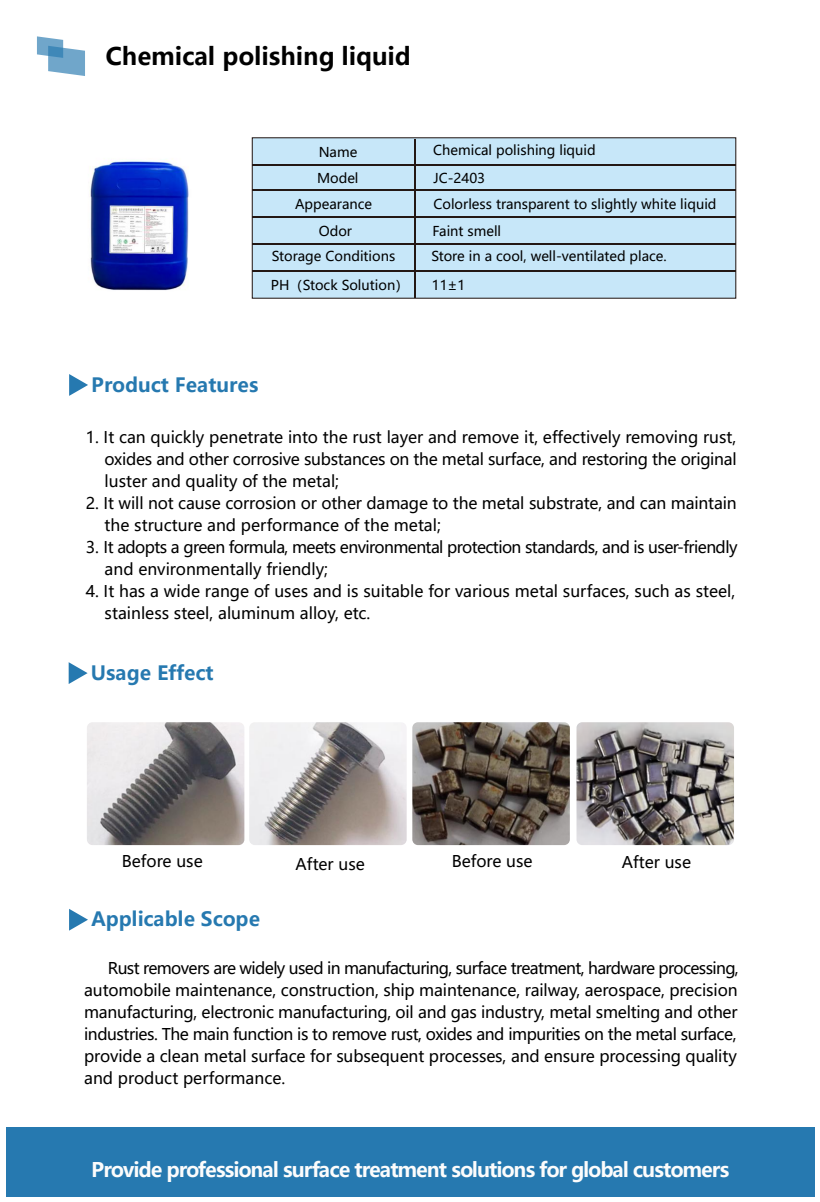
<style>
.page{position:relative;width:820px;height:1202px;background:#fff}
.page>*{position:absolute;margin:0;border:0;box-sizing:border-box;transform-origin:0 0}
.t1{font:700 24px "Microsoft Ya Hei";color:#000}
.t2{font:700 20px "Microsoft Ya Hei";letter-spacing:-.05em;color:#fcfcfc}
.t3{font:700 19.6px "Microsoft Ya Hei";color:#2679b0}
.t4{font:16px/22px "Microsoft Ya Hei";letter-spacing:-.01em;color:#000}
.t5{font:16px/22px "Microsoft Ya Hei";letter-spacing:-.035em;color:#000}
.t6{font:13.4px/26.8px "Microsoft Ya Hei";color:#000}
</style>
<div class="page">
<div style="left:252px;top:137px;width:484px;height:162px;background:#c7e7f9"></div>
<hr style="left:252px;top:164px;width:483px;height:1px;background:#231815">
<hr style="left:252px;top:189px;width:483px;height:1px;background:#231815">
<hr style="left:252px;top:216px;width:483px;height:1px;background:#231815">
<hr style="left:252px;top:243px;width:483px;height:1px;background:#231815">
<hr style="left:414px;top:139px;width:1px;height:159px;background:#231815">
<svg style="left:69px;top:374px;width:19px;height:22px"></svg>
<svg style="left:69px;top:909px;width:19px;height:22px"></svg>
<svg style="left:69px;top:662px;width:19px;height:22px"></svg>
<hr style="left:252px;top:270px;width:483px;height:2px;background:#231815">
<div style="left:6px;top:1127px;width:808px;height:70px;background:#2679b0"></div>
<svg style="left:37px;top:36px;width:48px;height:40px"></svg>
<img style="left:90px;top:161px;width:99px;height:129px">
<img style="left:576px;top:722px;width:157px;height:123px">
<img style="left:412px;top:722px;width:157px;height:123px">
<img style="left:87px;top:722px;width:157px;height:123px">
<img style="left:249px;top:722px;width:157px;height:123px">
<h1 class="t1" style="left:106px;top:40px;width:306px">Chemical polishing liquid</h1>
<p class="t6" style="left:433px;top:137px;width:284px">Chemical polishing liquid<br>JC-2403<br>Colorless transparent to slightly white liquid</p>
<p class="t6" style="left:431px;top:241px;width:237px;line-height:29.2px">Store in a cool, well-ventilated place.<br>11±1</p>
<p class="t6" style="left:318px;top:139px;width:40px">Name</p>
<p class="t6" style="left:317px;top:165px;width:43px">Model</p>
<p class="t6" style="left:295px;top:191px;width:78px">Appearance</p>
<p class="t6" style="left:271px;top:241px;width:139px;line-height:29.4px">Storage Conditions<br>PH（Stock Solution）</p>
<p class="t6" style="left:319px;top:217px;width:35px">Odor</p>
<p class="t6" style="left:432px;top:217px;width:70px">Faint smell</p>
<p class="t3" style="left:91px;top:371px;width:168px">Product Features</p>
<p class="t4" style="left:105px;top:426px;width:633px;text-align:justify;text-indent:-19px">1. It can quickly penetrate into the rust layer and remove it, effectively removing rust, oxides and other corrosive substances on the metal surface, and restoring the original luster and quality of the metal;</p>
<p class="t4" style="left:105px;top:492px;width:633px;text-indent:-19px">2. It will not cause corrosion or other damage to the metal substrate, and can maintain the structure and performance of the metal;</p>
<p class="t5" style="left:105px;top:536px;width:634px;text-indent:-19px">3. It adopts a green formula, meets environmental protection standards, and is user-friendly and environmentally friendly;</p>
<p class="t4" style="left:105px;top:580px;width:632px;text-indent:-19px">4. It has a wide range of uses and is suitable for various metal surfaces, such as steel, stainless steel, aluminum alloy, etc.</p>
<p class="t3" style="left:91px;top:659px;width:124px">Usage Effect</p>
<p class="t4" style="left:122px;top:850px;width:82px">Before use</p>
<p class="t4" style="left:295px;top:852px;width:71px">After use</p>
<p class="t4" style="left:451px;top:850px;width:82px">Before use</p>
<p class="t4" style="left:621px;top:850px;width:71px">After use</p>
<p class="t3" style="left:91px;top:906px;width:170px">Applicable Scope</p>
<p class="t4" style="left:84px;top:957px;width:656px;text-indent:24px">Rust removers are widely used in manufacturing, surface treatment, hardware processing, automobile maintenance, construction, ship maintenance, railway, aerospace, precision manufacturing, electronic manufacturing, oil and gas industry, metal smelting and other industries. The main function is to remove rust, oxides and impurities on the metal surface, provide a clean metal surface for subsequent processes, and ensure processing quality and product performance.</p>
<p class="t2" style="left:91px;top:1156px;width:639px">Provide professional surface treatment solutions for global customers</p>
</div>
